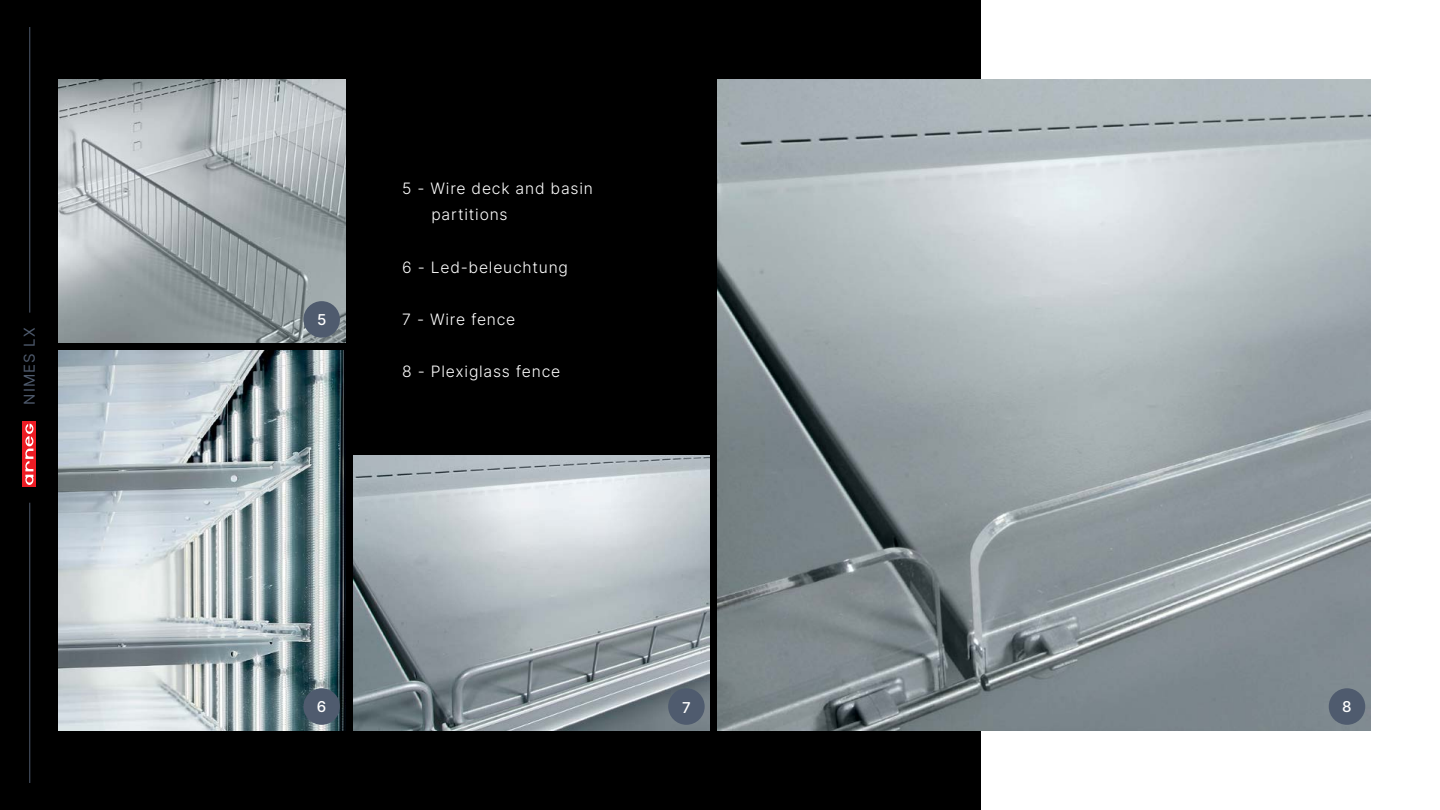
<style>
.page{position:relative;width:1440px;height:810px;background:#fff}
.page>*{position:absolute;margin:0;border:0;box-sizing:border-box;transform-origin:0 0}
.t1{font:300 15.67px/26.2px "Inter";letter-spacing:.05em;color:#fff}
.t2{font:15px "Inter";letter-spacing:.075em;color:#4f5b6e}
.t3{font:500 15px "Inter";color:#fff}
</style>
<div class="page">
<div style="left:0;top:0;width:981px;height:810px;background:#000"></div>
<img style="left:353px;top:455px;width:357px;height:275px">
<img style="left:718px;top:80px;width:653px;height:650px">
<div style="left:668px;top:688px;width:37px;height:37px;background:#4f5b6e;border-radius:50%"></div>
<div style="left:1329px;top:688px;width:36px;height:37px;background:#4f5b6e;border-radius:50%"></div>
<hr style="left:29px;top:27px;width:1px;height:286px;background:#4f5b6e">
<hr style="left:29px;top:503px;width:1px;height:280px;background:#4f5b6e">
<div style="left:23px;top:421px;width:13px;height:66px;background:#ed1c24"></div>
<svg style="left:25px;top:424px;width:8px;height:61px"></svg>
<img style="left:58px;top:80px;width:287px;height:263px">
<div style="left:303px;top:301px;width:37px;height:37px;background:#4f5b6e;border-radius:50%"></div>
<img style="left:58px;top:351px;width:287px;height:379px">
<div style="left:303px;top:688px;width:37px;height:37px;background:#4f5b6e;border-radius:50%"></div>
<p class="t2" style="left:18px;top:405px;width:79px;rotate:-90deg">NIMES LX</p>
<p class="t3" style="left:317px;top:309px;width:11px">5</p>
<p class="t1" style="left:431px;top:175px;width:163px;text-indent:-29px">5 - Wire deck and basin partitions</p>
<p class="t1" style="left:402px;top:253px;width:167px">6 - Led-beleuchtung</p>
<p class="t1" style="left:402px;top:306px;width:115px">7 - Wire fence</p>
<p class="t1" style="left:402px;top:358px;width:160px">8 - Plexiglass fence</p>
<p class="t3" style="left:317px;top:696px;width:11px">6</p>
<p class="t3" style="left:682px;top:696px;width:10px">7</p>
<p class="t3" style="left:1342px;top:696px;width:11px">8</p>
</div>
